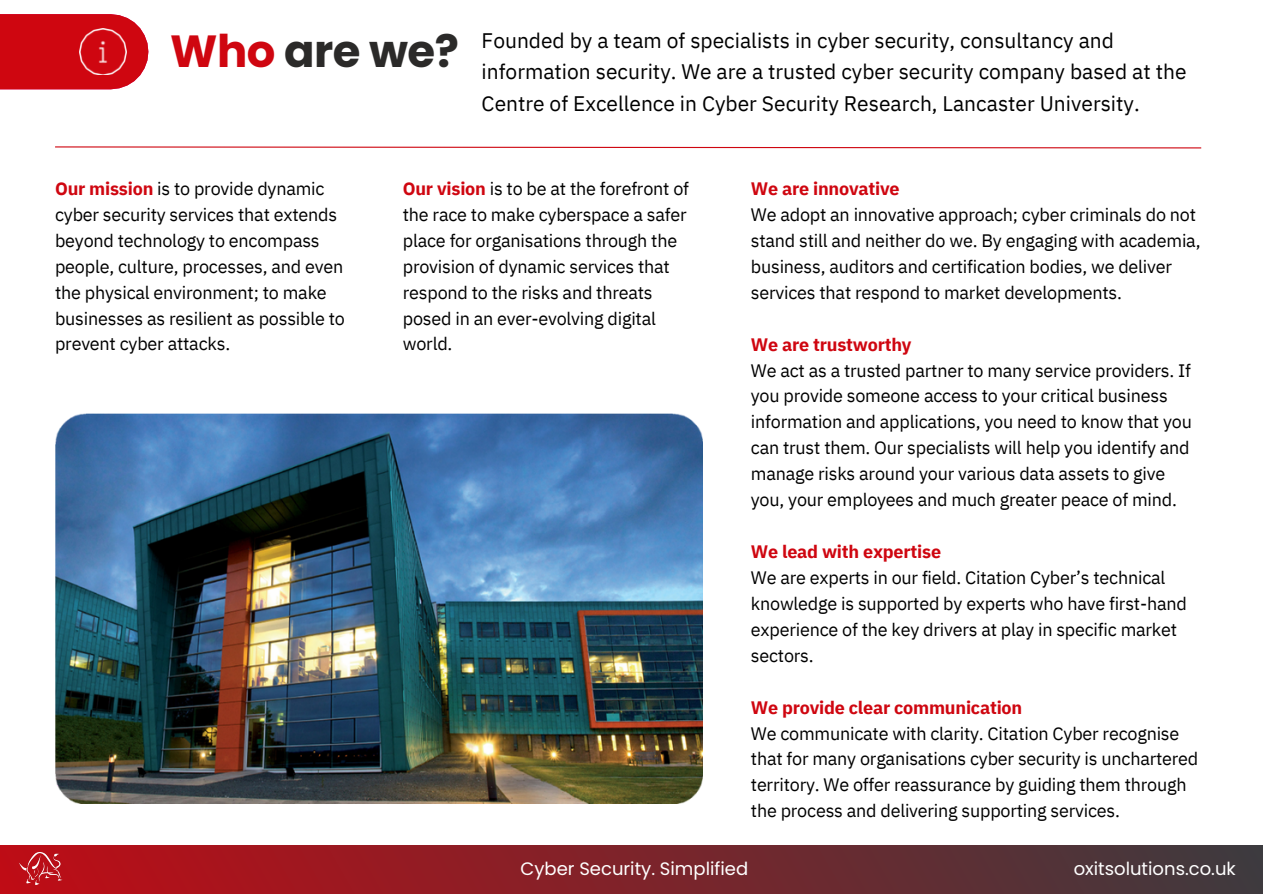
<style>
.page{position:relative;width:1263px;height:894px;background:#fff}
.page>*{position:absolute;margin:0;border:0;box-sizing:border-box;transform-origin:0 0}
.t1{font:700 45px "Poppins";letter-spacing:-.01em;color:#2b2a29}
.t2{font:21px/31.5px "IBM Plex Sans";color:#000}
.t3{font:18px/25.8px "IBM Plex Sans";letter-spacing:-.01em;color:#000}
.t4{font:700 18px "IBM Plex Sans";letter-spacing:-.01em;color:#cf0610}
.t5{font:18px "Poppins";color:#fff}
.s1{color:#cf0610}
.s2{font-weight:700;color:#cf0610}
</style>
<div class="page">
<svg style="left:0;top:14px;width:148px;height:75px;background:#d2151f"></svg>
<img style="left:80px;top:28px;width:46px;height:47px">
<img style="left:55px;top:413px;width:648px;height:390px">
<svg style="left:55px;top:146px;width:1147px;height:3px"></svg>
<div style="left:0;top:845px;width:1263px;height:48px;background:linear-gradient(to right,#bf0c15,#3d3a3f)"></div>
<img style="left:12px;top:852px;width:60px;height:34px">
<p class="t1" style="left:170px;top:20px;width:290px"><span class="s1">Who</span> are we?</p>
<p class="t2" style="left:482px;top:24px;width:706px">Founded by a team of specialists in cyber security, consultancy and information security. We are a trusted cyber security company based at the<br>Centre of Excellence in Cyber Security Research, Lancaster University.</p>
<p class="t3" style="left:55px;top:175px;width:291px"><span class="s2">Our mission</span> is to provide dynamic cyber security services that extends beyond technology to encompass people, culture, processes, and even the physical environment; to make businesses as resilient as possible to prevent cyber attacks.</p>
<p class="t3" style="left:403px;top:175px;width:288px"><span class="s2">Our vision</span> is to be at the forefront of the race to make cyberspace a safer place for organisations through the provision of dynamic services that respond to the risks and threats posed in an ever-evolving digital world.</p>
<p class="t4" style="left:751px;top:176px;width:150px">We are innovative</p>
<p class="t3" style="left:751px;top:201px;width:451px">We adopt an innovative approach; cyber criminals do not stand still and neither do we. By engaging with academia, business, auditors and certification bodies, we deliver services that respond to market developments.</p>
<p class="t4" style="left:751px;top:332px;width:162px">We are trustworthy</p>
<p class="t3" style="left:751px;top:357px;width:442px">We act as a trusted partner to many service providers. If you provide someone access to your critical business information and applications, you need to know that you can trust them. Our specialists will help you identify and manage risks around your various data assets to give you, your employees and much greater peace of mind.</p>
<p class="t4" style="left:751px;top:539px;width:192px">We lead with expertise</p>
<p class="t3" style="left:751px;top:564px;width:437px">We are experts in our field. Citation Cyber’s technical knowledge is supported by experts who have first-hand experience of the key drivers at play in specific market sectors.</p>
<p class="t4" style="left:751px;top:695px;width:273px">We provide clear communication</p>
<p class="t3" style="left:751px;top:719px;width:449px">We communicate with clarity. Citation Cyber recognise that for many organisations cyber security is unchartered territory. We offer reassurance by guiding them through the process and delivering supporting services.</p>
<p class="t5" style="left:520px;top:855px;width:229px">Cyber Security. Simplified</p>
<p class="t5" style="left:1074px;top:855px;width:164px">oxitsolutions.co.uk</p>
</div>
